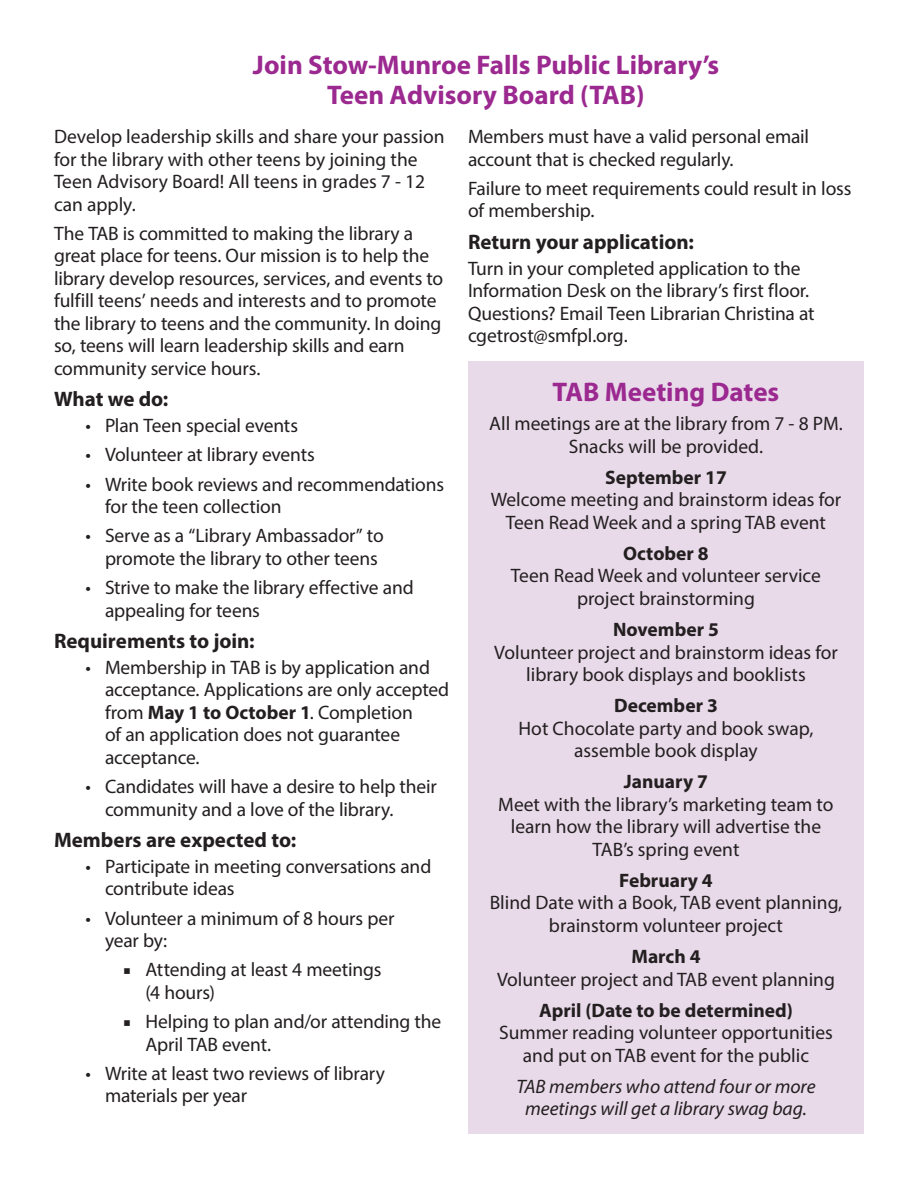
<style>
.page{position:relative;width:918px;height:1188px;background:#fff}
.page>*{position:absolute;margin:0;border:0;box-sizing:border-box;transform-origin:0 0}
.t1{font:700 27px "Myriad Pro";color:#9b2990}
.Subhead{font:700 21px "Myriad Pro";color:#231f20}
.Description{font:19.5px/22.5px "Myriad Pro";letter-spacing:-.005em;color:#231f20}
.Meeting_date{font:700 19.5px "Myriad Pro";color:#231f20}
.Centered_description{font:italic 19.5px/22.5px "Myriad Pro";color:#231f20;text-align:center}
.s1{font-weight:700}
.s2{font-family:"Minion Pro"}
</style>
<div class="page">
<div style="left:468px;top:362px;width:396px;height:772px;background:#e9daea"></div>
<p class="t1" style="left:253px;top:48px;width:468px">Join Stow-Munroe Falls Public Library’s</p>
<p class="t1" style="left:327px;top:78px;width:319px">Teen Advisory Board (TAB)</p>
<p class="Description" style="left:468px;top:125px;width:343px">Members must have a valid personal email account that is checked regularly.</p>
<p class="Description" style="left:468px;top:177px;width:385px">Failure to meet requirements could result in loss of membership.</p>
<p class="Subhead" style="left:468px;top:228px;width:228px">Return your application:</p>
<p class="Description" style="left:468px;top:257px;width:348px">Turn in your completed application to the Information Desk on the library’s first floor.<br>Questions? Email Teen Librarian Christina at cgetrost@smfpl.org.</p>
<p class="t1" style="left:553px;top:374px;width:228px">TAB Meeting Dates</p>
<p class="Description" style="left:489px;top:412px;width:355px;text-align:center">All meetings are at the library from 7 - 8 PM.<br>Snacks will be provided.</p>
<p class="Meeting_date" style="left:605px;top:464px;width:123px">September 17</p>
<p class="Description" style="left:491px;top:488px;width:352px;text-align:center">Welcome meeting and brainstorm ideas for<br>Teen Read Week and a spring TAB event</p>
<p class="Meeting_date" style="left:623px;top:541px;width:87px">October 8</p>
<p class="Description" style="left:511px;top:564px;width:312px;text-align:center">Teen Read Week and volunteer service project brainstorming</p>
<p class="Meeting_date" style="left:613px;top:617px;width:107px">November 5</p>
<p class="Description" style="left:494px;top:640px;width:345px;text-align:center">Volunteer project and brainstorm ideas for library book displays and booklists</p>
<p class="Meeting_date" style="left:614px;top:693px;width:105px">December 3</p>
<p class="Description" style="left:519px;top:717px;width:296px;text-align:center">Hot Chocolate party and book swap, assemble book display</p>
<p class="Meeting_date" style="left:624px;top:769px;width:86px">January 7</p>
<p class="Description" style="left:498px;top:793px;width:337px;text-align:center">Meet with the library’s marketing team to learn how the library will advertise the<br>TAB’s spring event</p>
<p class="Meeting_date" style="left:619px;top:868px;width:95px">February 4</p>
<p class="Description" style="left:490px;top:891px;width:354px;text-align:center">Blind Date with a Book, TAB event planning, brainstorm volunteer project</p>
<p class="Meeting_date" style="left:631px;top:944px;width:71px">March 4</p>
<p class="Description" style="left:497px;top:967px;width:339px">Volunteer project and TAB event planning</p>
<p class="Meeting_date" style="left:539px;top:997px;width:255px">April (Date to be determined)</p>
<p class="Description" style="left:499px;top:1021px;width:335px;text-align:center">Summer reading volunteer opportunities and put on TAB event for the public</p>
<p class="Centered_description" style="left:516px;top:1075px;width:301px">TAB members who attend four or more meetings will get a library swag bag.</p>
<p class="Description" style="left:54px;top:125px;width:392px">Develop leadership skills and share your passion for the library with other teens by joining the Teen Advisory Board! All teens in grades 7 - 12 can apply.</p>
<p class="Description" style="left:54px;top:222px;width:391px">The TAB is committed to making the library a great place for teens. Our mission is to help the library develop resources, services, and events to fulfill teens’ needs and interests and to promote the library to teens and the community. In doing so, teens will learn leadership skills and earn community service hours.</p>
<p class="Subhead" style="left:54px;top:385px;width:116px">What we do:</p>
<p class="Description" style="left:86px;top:414px;width:214px">• Plan Teen special events</p>
<p class="Description" style="left:86px;top:443px;width:231px">• Volunteer at library events</p>
<p class="Description" style="left:105px;top:473px;width:341px;text-indent:-20px">• Write book reviews and recommendations for the teen collection</p>
<p class="Description" style="left:105px;top:524px;width:280px;text-indent:-20px">• Serve as a “Library Ambassador” to promote the library to other teens</p>
<p class="Description" style="left:105px;top:576px;width:310px;text-indent:-20px">• Strive to make the library effective and appealing for teens</p>
<p class="Subhead" style="left:54px;top:627px;width:202px">Requirements to join:</p>
<p class="Description" style="left:105px;top:656px;width:346px;text-indent:-20px">• Membership in TAB is by application and acceptance. Applications are only accepted from <span class="s1">May 1 to October 1</span>. Completion<br>of an application does not guarantee acceptance.</p>
<p class="Description" style="left:105px;top:775px;width:333px;text-indent:-20px">• Candidates will have a desire to help their community and a love of the library.</p>
<p class="Subhead" style="left:54px;top:826px;width:244px">Members are expected to:</p>
<p class="Description" style="left:105px;top:855px;width:328px;text-indent:-20px">• Participate in meeting conversations and contribute ideas</p>
<p class="Description" style="left:105px;top:907px;width:291px;text-indent:-20px">• Volunteer a minimum of 8 hours per year by:</p>
<p class="Description" style="left:146px;top:958px;width:238px;text-indent:-22px"><span class="s2">■</span> Attending at least 4 meetings (4 hours)</p>
<p class="Description" style="left:146px;top:1010px;width:297px;text-indent:-22px"><span class="s2">■</span> Helping to plan and/or attending the<br>April TAB event.</p>
<p class="Description" style="left:105px;top:1062px;width:281px;text-indent:-20px">• Write at least two reviews of library materials per year</p>
</div>
